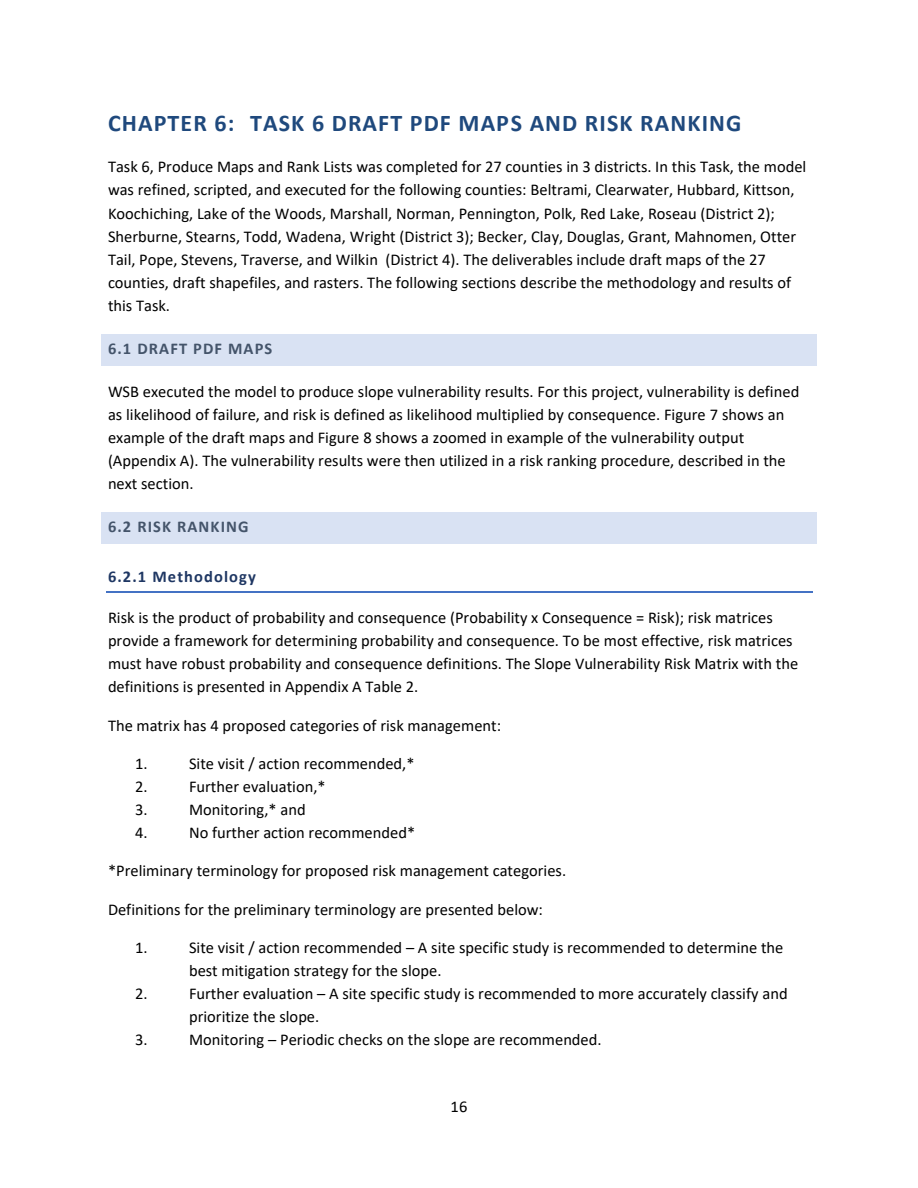
<style>
.page{position:relative;width:918px;height:1188px;background:#fff}
.page>*{position:absolute;margin:0;border:0;box-sizing:border-box;transform-origin:0 0}
.t1{font:700 24px "Calibri";letter-spacing:.045em;color:#1f497d}
.t2{font:16.5px/23.1px "Calibri";color:#000}
.t3{font:700 16.5px "Calibri";letter-spacing:.07em;color:#44546a}
.t4{font:700 16.5px "Calibri";letter-spacing:.07em;color:#1f3763}
</style>
<div class="page">
<div style="left:106px;top:338px;width:706px;height:24px;background:#d9e2f3"></div>
<svg style="left:101px;top:334px;width:5px;height:4px"></svg>
<hr style="left:106px;top:334px;width:706px;height:4px;background:#d9e2f3">
<svg style="left:812px;top:334px;width:5px;height:4px"></svg>
<svg style="left:101px;top:362px;width:5px;height:4px"></svg>
<hr style="left:106px;top:362px;width:706px;height:4px;background:#d9e2f3">
<svg style="left:812px;top:362px;width:5px;height:4px"></svg>
<div style="left:101px;top:338px;width:5px;height:24px;background:#d9e2f3"></div>
<div style="left:812px;top:338px;width:5px;height:24px;background:#d9e2f3"></div>
<div style="left:106px;top:516px;width:706px;height:23px;background:#d9e2f3"></div>
<svg style="left:101px;top:512px;width:5px;height:4px"></svg>
<hr style="left:106px;top:512px;width:706px;height:4px;background:#d9e2f3">
<svg style="left:812px;top:512px;width:5px;height:4px"></svg>
<svg style="left:101px;top:539px;width:5px;height:5px"></svg>
<div style="left:106px;top:539px;width:706px;height:5px;background:#d9e2f3"></div>
<svg style="left:812px;top:539px;width:5px;height:5px"></svg>
<div style="left:101px;top:516px;width:5px;height:23px;background:#d9e2f3"></div>
<div style="left:812px;top:516px;width:5px;height:23px;background:#d9e2f3"></div>
<hr style="left:106px;top:591px;width:706px;height:1px;background:#4472c4">
<h1 class="t1" style="left:108px;top:113px;width:635px">CHAPTER 6: TASK 6 DRAFT PDF MAPS AND RISK RANKING</h1>
<p class="t2" style="left:108px;top:157px;width:700px">Task 6, Produce Maps and Rank Lists was completed for 27 counties in 3 districts. In this Task, the model was refined, scripted, and executed for the following counties: Beltrami, Clearwater, Hubbard, Kittson, Koochiching, Lake of the Woods, Marshall, Norman, Pennington, Polk, Red Lake, Roseau (District 2); Sherburne, Stearns, Todd, Wadena, Wright (District 3); Becker, Clay, Douglas, Grant, Mahnomen, Otter Tail, Pope, Stevens, Traverse, and Wilkin (District 4). The deliverables include draft maps of the 27 counties, draft shapefiles, and rasters. The following sections describe the methodology and results of this Task.</p>
<h2 class="t3" style="left:108px;top:342px;width:166px">6.1 DRAFT PDF MAPS</h2>
<p class="t2" style="left:108px;top:381px;width:693px">WSB executed the model to produce slope vulnerability results. For this project, vulnerability is defined as likelihood of failure, and risk is defined as likelihood multiplied by consequence. Figure 7 shows an example of the draft maps and Figure 8 shows a zoomed in example of the vulnerability output (Appendix A). The vulnerability results were then utilized in a risk ranking procedure, described in the next section.</p>
<h2 class="t3" style="left:108px;top:520px;width:142px">6.2 RISK RANKING</h2>
<h3 class="t4" style="left:108px;top:570px;width:149px">6.2.1 Methodology</h3>
<p class="t2" style="left:108px;top:607px;width:692px">Risk is the product of probability and consequence (Probability x Consequence = Risk); risk matrices provide a framework for determining probability and consequence. To be most effective, risk matrices must have robust probability and consequence definitions. The Slope Vulnerability Risk Matrix with the definitions is presented in Appendix A Table 2.</p>
<p class="t2" style="left:108px;top:715px;width:395px">The matrix has 4 proposed categories of risk management:</p>
<p class="t2" style="left:135px;top:753px;width:14px">1.</p>
<p class="t2" style="left:189px;top:753px;width:227px">Site visit / action recommended,*</p>
<p class="t2" style="left:135px;top:776px;width:14px">2.</p>
<p class="t2" style="left:189px;top:776px;width:138px">Further evaluation,*</p>
<p class="t2" style="left:135px;top:799px;width:14px">3.</p>
<p class="t2" style="left:189px;top:799px;width:118px">Monitoring,* and</p>
<p class="t2" style="left:135px;top:823px;width:14px">4.</p>
<p class="t2" style="left:189px;top:823px;width:228px">No further action recommended*</p>
<p class="t2" style="left:108px;top:861px;width:460px">*Preliminary terminology for proposed risk management categories.</p>
<p class="t2" style="left:108px;top:899px;width:437px">Definitions for the preliminary terminology are presented below:</p>
<p class="t2" style="left:135px;top:937px;width:14px">1.</p>
<p class="t2" style="left:189px;top:937px;width:596px">Site visit / action recommended – A site specific study is recommended to determine the best mitigation strategy for the slope.</p>
<p class="t2" style="left:135px;top:983px;width:14px">2.</p>
<p class="t2" style="left:189px;top:983px;width:600px">Further evaluation – A site specific study is recommended to more accurately classify and prioritize the slope.</p>
<p class="t2" style="left:135px;top:1030px;width:14px">3.</p>
<p class="t2" style="left:189px;top:1030px;width:414px">Monitoring – Periodic checks on the slope are recommended.</p>
<p class="t2" style="left:451px;top:1096px;width:18px">16</p>
</div>
